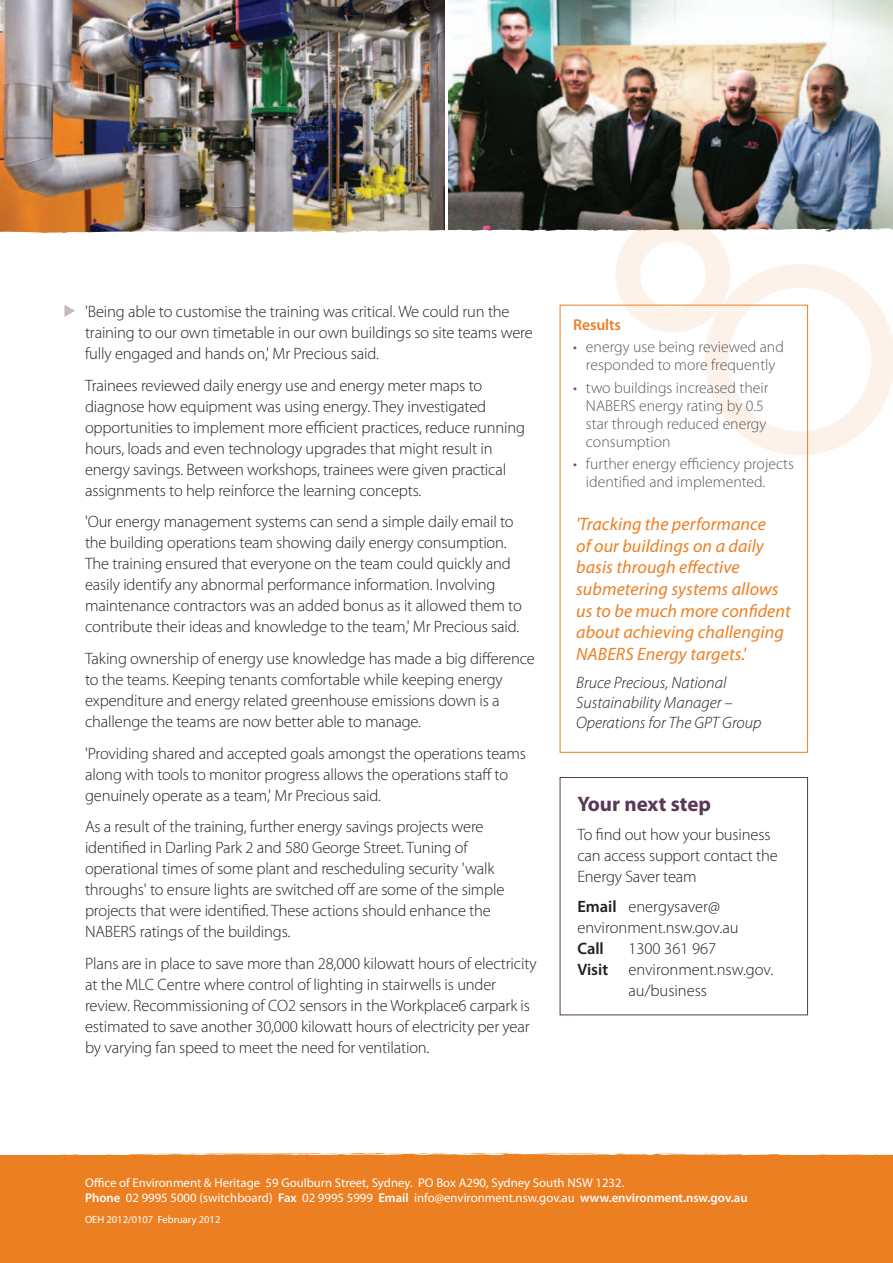
<style>
.page{position:relative;width:893px;height:1263px;background:#fff}
.page>*{position:absolute;margin:0;border:0;box-sizing:border-box;transform-origin:0 0}
.Your_next_step_purpl{font:700 21px "Myriad Pro";color:#5b3756}
.EE_pullout_quote{font:italic 18px/21.6px "Myriad Pro";letter-spacing:.005em;color:#ed7f23}
.Body_copy_1{font:300 16.5px/21px "Myriad Pro";letter-spacing:-.01em;color:#231f20}
.Your_next_step_conta{font:300 16.5px/21px "Myriad Pro";color:#231f20}
.EE_pullout_quote_nam{font:italic 300 16.5px/19.8px "Myriad Pro";color:#231f20}
.Your_next_step_conta-2{font:600 16.5px "Myriad Pro";color:#231f20}
.t1{font:300 15.75px/18px "Myriad Pro";color:#57585a}
.Results_head{font:600 15.75px "Myriad Pro";letter-spacing:-.01em;color:#ed7f23}
.OEH_contact_details{font:12.75px/15.3px "Myriad Pro";color:#fff}
.Disclaimer{font:10.5px "Myriad Pro";color:#fff}
.s1{font-weight:600}
</style>
<div class="page">
<div style="left:0;top:1155px;width:893px;height:108px;background:#ed7f23"></div>
<img style="left:449px;top:0;width:444px;height:217px">
<img style="left:0;top:0;width:444px;height:217px">
<svg style="left:59px;top:1153px;width:834px;height:2px"></svg>
<svg style="left:0;top:217px;width:893px;height:238px"></svg>
<div style="left:560px;top:777px;width:248px;height:238px;border:1px solid #5a3856"></div>
<div style="left:560px;top:305px;width:248px;height:448px;border:1px solid #ed7f23"></div>
<p class="Body_copy_1" style="left:85px;top:301px;width:449px">'Being able to customise the training was critical. We could run the training to our own timetable in our own buildings so site teams were fully engaged and hands on,' Mr Precious said.</p>
<p class="Body_copy_1" style="left:85px;top:375px;width:441px">Trainees reviewed daily energy use and energy meter maps to diagnose how equipment was using energy. They investigated opportunities to implement more efficient practices, reduce running hours, loads and even technology upgrades that might result in energy savings. Between workshops, trainees were given practical assignments to help reinforce the learning concepts.</p>
<p class="Body_copy_1" style="left:85px;top:511px;width:438px">'Our energy management systems can send a simple daily email to the building operations team showing daily energy consumption.<br>The training ensured that everyone on the team could quickly and easily identify any abnormal performance information. Involving maintenance contractors was an added bonus as it allowed them to contribute their ideas and knowledge to the team,' Mr Precious said.</p>
<p class="Body_copy_1" style="left:85px;top:648px;width:451px">Taking ownership of energy use knowledge has made a big difference to the teams. Keeping tenants comfortable while keeping energy expenditure and energy related greenhouse emissions down is a challenge the teams are now better able to manage.</p>
<p class="Body_copy_1" style="left:85px;top:742px;width:442px">'Providing shared and accepted goals amongst the operations teams along with tools to monitor progress allows the operations staff to genuinely operate as a team,' Mr Precious said.</p>
<p class="Body_copy_1" style="left:85px;top:816px;width:421px">As a result of the training, further energy savings projects were identified in Darling Park 2 and 580 George Street. Tuning of operational times of some plant and rescheduling security 'walk throughs' to ensure lights are switched off are some of the simple projects that were identified. These actions should enhance the NABERS ratings of the buildings.</p>
<p class="Body_copy_1" style="left:85px;top:953px;width:453px">Plans are in place to save more than 28,000 kilowatt hours of electricity at the MLC Centre where control of lighting in stairwells is under review. Recommissioning of CO2 sensors in the Workplace6 carpark is estimated to save another 30,000 kilowatt hours of electricity per year by varying fan speed to meet the need for ventilation.</p>
<p class="Results_head" style="left:573px;top:315px;width:49px">Results</p>
<p class="t1" style="left:573px;top:338px;width:212px;text-align:center">• energy use being reviewed and responded to more frequently</p>
<p class="t1" style="left:586px;top:378px;width:184px;text-indent:-13px">• two buildings increased their<br>NABERS energy rating by 0.5 star through reduced energy consumption</p>
<p class="t1" style="left:586px;top:454px;width:210px;text-indent:-13px">• further energy efficiency projects identified and implemented.</p>
<p class="EE_pullout_quote" style="left:576px;top:513px;width:216px">'Tracking the performance<br>of our buildings on a daily basis through effective submetering systems allows us to be much more confident about achieving challenging<br>NABERS Energy targets.'</p>
<p class="EE_pullout_quote_nam" style="left:576px;top:672px;width:187px">Bruce Precious, National<br>Sustainability Manager –<br>Operations for The GPT Group</p>
<p class="Your_next_step_purpl" style="left:577px;top:790px;width:135px">Your next step</p>
<p class="Body_copy_1" style="left:577px;top:824px;width:202px">To find out how your business can access support contact the<br>Energy Saver team</p>
<p class="Your_next_step_conta" style="left:577px;top:895px;width:163px"><span class="s1">Email</span> energysaver@ environment.nsw.gov.au</p>
<p class="Your_next_step_conta-2" style="left:577px;top:938px;width:28px">Call</p>
<p class="Your_next_step_conta" style="left:628px;top:937px;width:89px">1300 361 967</p>
<p class="Your_next_step_conta" style="left:628px;top:958px;width:146px;text-indent:-51px"><span class="s1">Visit</span> environment.nsw.gov. au/business</p>
<p class="OEH_contact_details" style="left:85px;top:1174px;width:664px">Office of Environment &amp; Heritage 59 Goulburn Street, Sydney. PO Box A290, Sydney South NSW 1232.<br><span class="s1">Phone</span> 02 9995 5000 (switchboard) <span class="s1">Fax</span> 02 9995 5999 <span class="s1">Email</span> info@environment.nsw.gov.au <span class="s1">www.environment.nsw.gov.au</span></p>
<p class="Disclaimer" style="left:85px;top:1213px;width:137px">OEH 2012/0107 February 2012</p>
</div>
